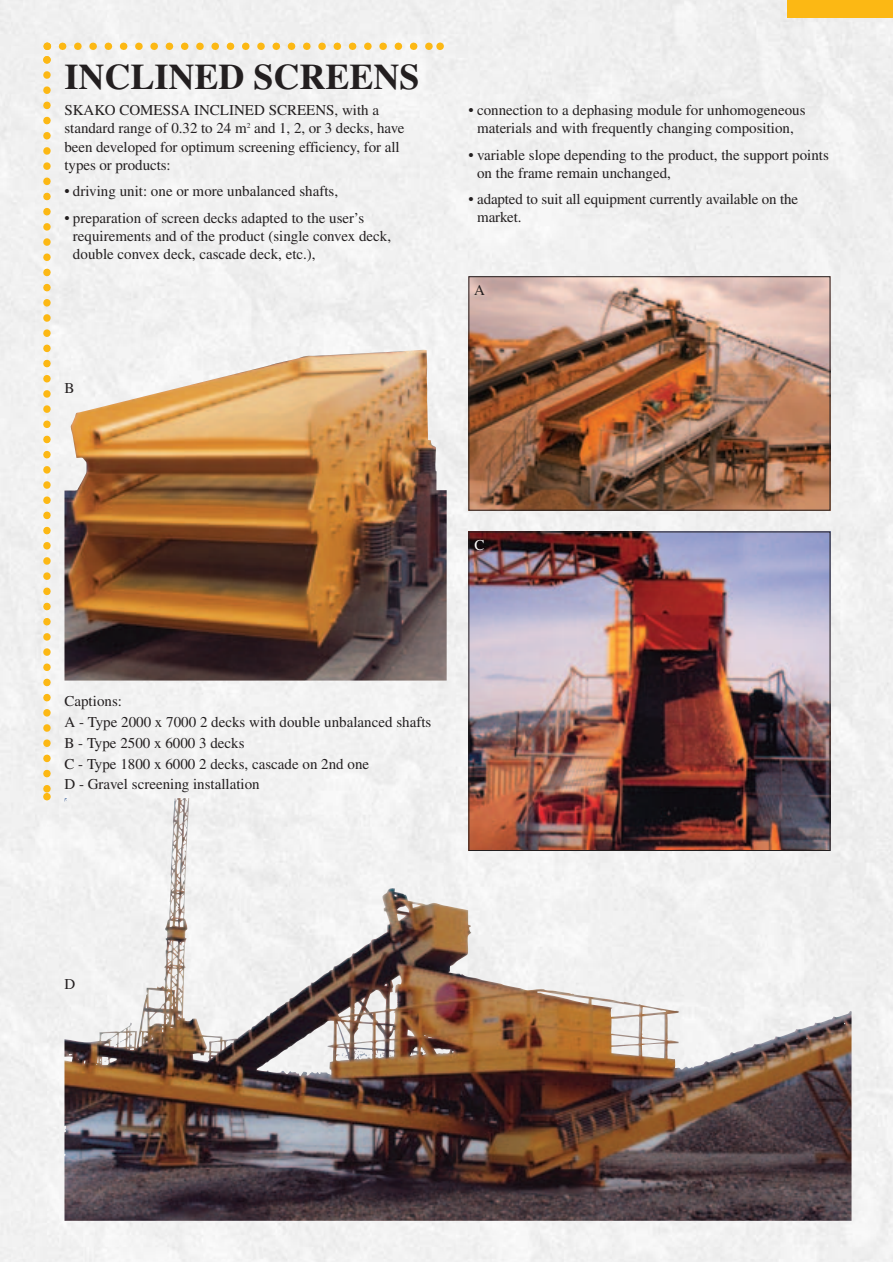
<style>
.page{position:relative;width:893px;height:1262px;background:#fff}
.page>*{position:absolute;margin:0;border:0;box-sizing:border-box;transform-origin:0 0}
.t1{font:700 36px "Times";color:#231f20}
.t2{font:15px/18px "Times";color:#231f20}
.t3{font:15px "Times";color:#fff}
</style>
<div class="page">
<img style="left:1px;top:0;width:891px;height:1262px">
<img style="left:110px;top:804px;width:291px;height:255px">
<div style="left:787px;top:0;width:105px;height:17px;background:#fcb814"></div>
<svg style="left:44px;top:43px;width:400px;height:7px"></svg>
<svg style="left:43px;top:56px;width:8px;height:744px"></svg>
<img style="left:470px;top:278px;width:358px;height:230px">
<div style="left:468px;top:276px;width:362px;height:234px;border:1px solid #231f20"></div>
<img style="left:64px;top:350px;width:382px;height:330px">
<img style="left:470px;top:533px;width:358px;height:315px">
<div style="left:468px;top:531px;width:362px;height:319px;border:1px solid #231f20"></div>
<h1 class="t1" style="left:64px;top:64px;width:356px">INCLINED SCREENS</h1>
<p class="t2" style="left:64px;top:103px;width:341px">SKAKO COMESSA INCLINED SCREENS, with a standard range of 0.32 to 24 m<sup>2</sup> and 1, 2, or 3 decks, have been developed for optimum screening efficiency, for all types or products:</p>
<p class="t2" style="left:64px;top:183px;width:275px">• driving unit: one or more unbalanced shafts,</p>
<p class="t2" style="left:73px;top:210px;width:319px;text-indent:-9px">• preparation of screen decks adapted to the user’s requirements and of the product (single convex deck, double convex deck, cascade deck, etc.),</p>
<p class="t2" style="left:64px;top:381px;width:12px">B</p>
<p class="t2" style="left:468px;top:103px;width:338px;text-align:center">• connection to a dephasing module for unhomogeneous materials and with frequently changing composition,</p>
<p class="t2" style="left:477px;top:147px;width:353px;text-indent:-9px">• variable slope depending to the product, the support points on the frame remain unchanged,</p>
<p class="t2" style="left:477px;top:192px;width:322px;text-indent:-9px">• adapted to suit all equipment currently available on the market.</p>
<p class="t2" style="left:474px;top:282px;width:12px">A</p>
<p class="t3" style="left:474px;top:540px;width:12px">C</p>
<p class="t2" style="left:64px;top:692px;width:368px;line-height:20.7px">Captions:<br>A - Type 2000 x 7000 2 decks with double unbalanced shafts B - Type 2500 x 6000 3 decks<br>C - Type 1800 x 6000 2 decks, cascade on 2nd one<br>D - Gravel screening installation</p>
<p class="t2" style="left:64px;top:976px;width:12px">D</p>
</div>
